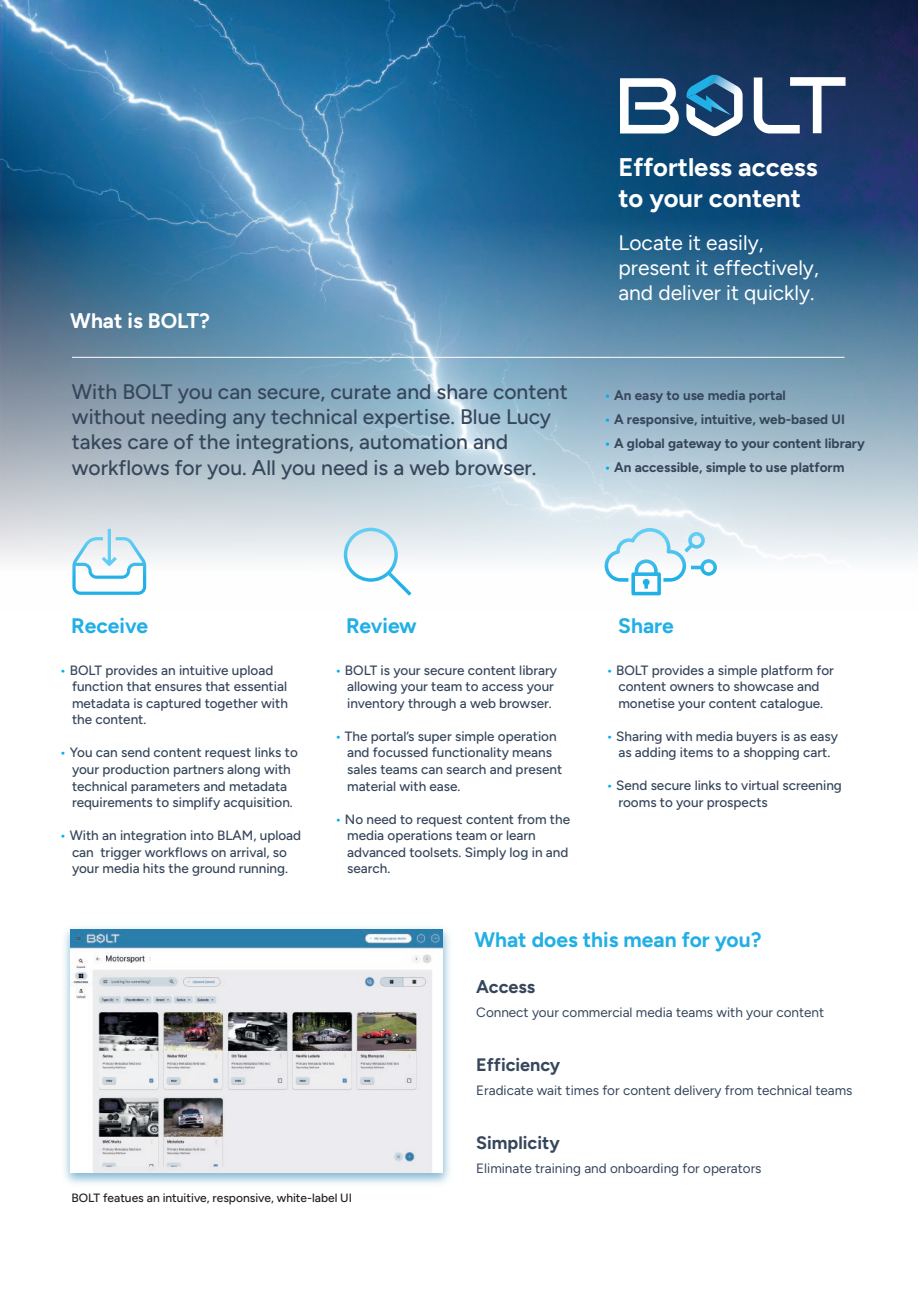
<style>
.page{position:relative;width:919px;height:1289px;background:#fff}
.page>*{position:absolute;margin:0;border:0;box-sizing:border-box;transform-origin:0 0}
.t1{font:700 25.5px/30.6px "Figtree";color:#fff}
.t2{font:500 21px/25.2px "Figtree";color:#36465b}
.t3{font:21px/25.2px "Figtree";color:#fff}
.t4{font:700 21px "Figtree";color:#21afe5}
.t5{font:700 21px "Figtree";color:#fff}
.t6{font:700 18px "Figtree";color:#36465b}
.t7{font:500 13.5px/16.5px "Figtree";color:#36465b}
.t8{font:13.5px "Figtree";color:#36465b}
.t9{font:700 13.5px "Figtree";color:#36465b}
.t10{font:500 12px "Figtree";color:#231f20}
.s1{color:#00aeef}
</style>
<div class="page">
<img style="left:0;top:0;width:917px;height:173px">
<svg style="left:0;top:173px;width:918px;height:423px;background:#82a5bd"></svg>
<svg style="left:620px;top:78px;width:59px;height:55px"></svg>
<svg style="left:753px;top:77px;width:92px;height:56px"></svg>
<svg style="left:686px;top:75px;width:56px;height:61px"></svg>
<svg style="left:72px;top:529px;width:74px;height:66px"></svg>
<svg style="left:344px;top:527px;width:67px;height:68px"></svg>
<svg style="left:604px;top:528px;width:112px;height:67px"></svg>
<hr style="left:72px;top:357px;width:772px;height:1px;background:#fff">
<img style="left:64px;top:927px;width:386px;height:257px">
<img style="left:71px;top:929px;width:372px;height:243px">
<h2 class="t5" style="left:70px;top:308px;width:141px">What is BOLT?</h2>
<h2 class="t2" style="left:72px;top:379px;width:497px">With BOLT you can secure, curate and share content without needing any technical expertise. Blue Lucy takes care of the integrations, automation and workflows for you. All you need is a web browser.</h2>
<h1 class="t1" style="left:618px;top:151px;width:201px">Effortless access to your content</h1>
<h2 class="t3" style="left:618px;top:230px;width:202px">Locate it easily, present it effectively, and deliver it quickly.</h2>
<p class="t9" style="left:604px;top:387px;width:183px"><span class="s1">•</span> An easy to use media portal</p>
<p class="t9" style="left:604px;top:411px;width:242px"><span class="s1">•</span> A responsive, intuitive, web-based UI</p>
<p class="t9" style="left:604px;top:435px;width:262px"><span class="s1">•</span> A global gateway to your content library</p>
<p class="t9" style="left:604px;top:459px;width:241px"><span class="s1">•</span> An accessible, simple to use platform</p>
<h2 class="t4" style="left:71px;top:612px;width:78px">Receive</h2>
<h2 class="t4" style="left:346px;top:612px;width:72px">Review</h2>
<h2 class="t4" style="left:618px;top:612px;width:57px">Share</h2>
<p class="t7" style="left:72px;top:662px;width:217px;text-indent:-12px"><span class="s1">•</span> BOLT provides an intuitive upload function that ensures that essential metadata is captured together with the content.</p>
<p class="t7" style="left:60px;top:744px;width:239px;text-align:center"><span class="s1">•</span> You can send content request links to your production partners along with technical parameters and metadata requirements to simplify acquisition.</p>
<p class="t7" style="left:60px;top:827px;width:243px;text-align:center"><span class="s1">•</span> With an integration into BLAM, upload can trigger workflows on arrival, so your media hits the ground running.</p>
<p class="t7" style="left:347px;top:662px;width:212px;text-indent:-12px"><span class="s1">•</span> BOLT is your secure content library allowing your team to access your inventory through a web browser.</p>
<p class="t7" style="left:347px;top:728px;width:217px;text-indent:-12px"><span class="s1">•</span> The portal’s super simple operation and focussed functionality means sales teams can search and present material with ease.</p>
<p class="t7" style="left:347px;top:810px;width:224px;text-indent:-12px"><span class="s1">•</span> No need to request content from the media operations team or learn advanced toolsets. Simply log in and search.</p>
<p class="t7" style="left:606px;top:662px;width:229px;text-align:center"><span class="s1">•</span> BOLT provides a simple platform for content owners to showcase and monetise your content catalogue.</p>
<p class="t7" style="left:606px;top:728px;width:233px;text-align:center"><span class="s1">•</span> Sharing with media buyers is as easy as adding items to a shopping cart.</p>
<p class="t7" style="left:618px;top:777px;width:225px;text-indent:-12px"><span class="s1">•</span> Send secure links to virtual screening rooms to your prospects</p>
<h2 class="t4" style="left:474px;top:926px;width:288px">What does this mean for you?</h2>
<h3 class="t6" style="left:476px;top:975px;width:61px">Access</h3>
<p class="t8" style="left:476px;top:1004px;width:349px">Connect your commercial media teams with your content</p>
<h3 class="t6" style="left:476px;top:1053px;width:86px">Efficiency</h3>
<p class="t8" style="left:476px;top:1082px;width:378px">Eradicate wait times for content delivery from technical teams</p>
<h3 class="t6" style="left:476px;top:1131px;width:85px">Simplicity</h3>
<p class="t8" style="left:476px;top:1160px;width:287px">Eliminate training and onboarding for operators</p>
<p class="t10" style="left:71px;top:1190px;width:282px">BOLT featues an intuitive, responsive, white-label UI</p>
</div>
